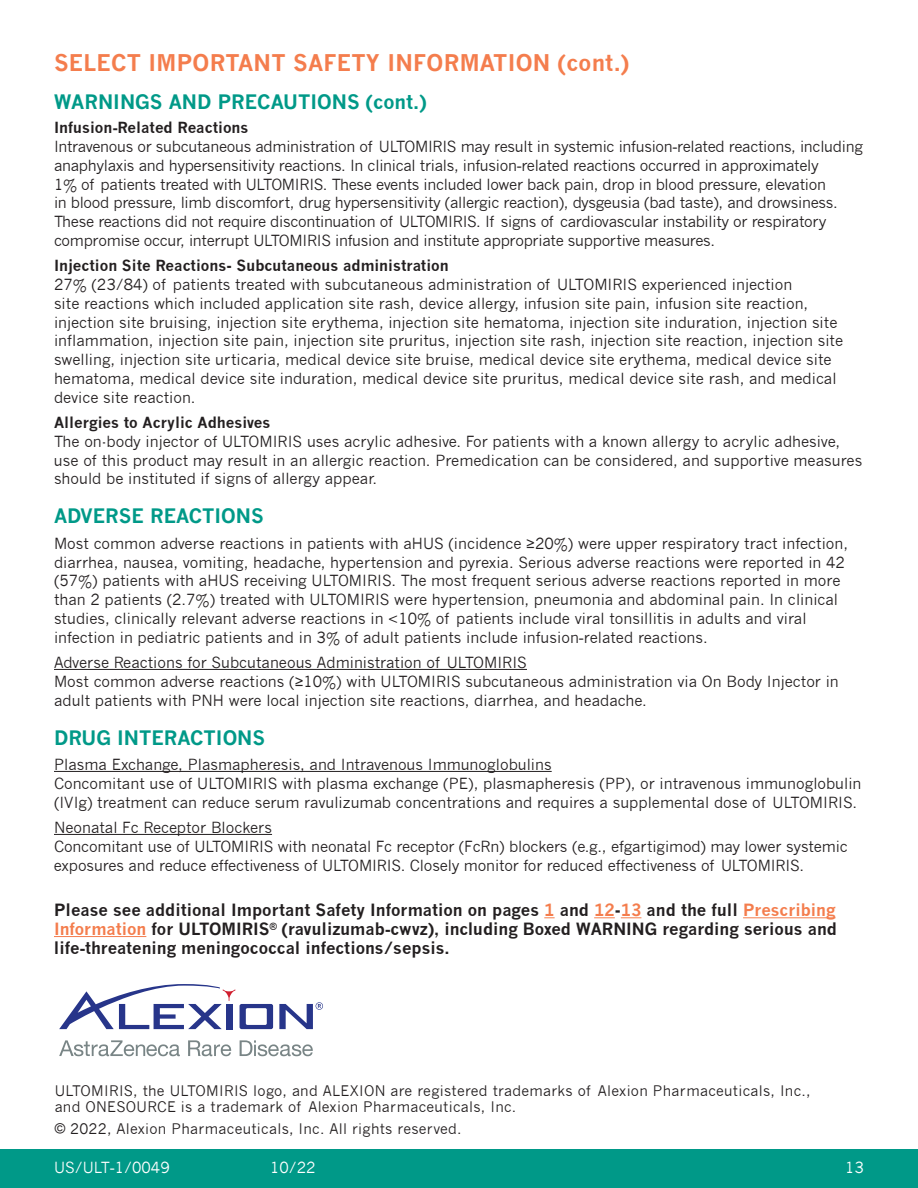
<style>
.page{position:relative;width:918px;height:1188px;background:#fff}
.page>*{position:absolute;margin:0;border:0;box-sizing:border-box;transform-origin:0 0}
.t1{font:700 22.5px "News Gothic";letter-spacing:.01em;color:#f47d4d}
.t2{font:700 19.5px "News Gothic";color:#098}
.t3{font:700 16.5px/18.8px "News Gothic";color:#231f20;text-align:justify}
.t4{font:15px/18.8px "News Gothic";color:#231f20}
.t5{font:15px/18.8px "News Gothic";letter-spacing:-.02em;color:#231f20}
.t6{font:700 15px "News Gothic";color:#231f20}
.t7{font:15px "News Gothic";color:#fff}
.t8{font:14.25px/16.5px "News Gothic";letter-spacing:.02em;color:#231f20}
.s1{font-weight:700}
.s2{font-family:"Arial";font-weight:700}
.s3{font-family:"Arial"}
.s4{color:#f47d4d}
</style>
<div class="page">
<div style="left:0;top:1150px;width:918px;height:38px;background:#098"></div>
<hr style="left:54px;top:669px;width:473px;height:1px;background:#231f20">
<hr style="left:54px;top:771px;width:498px;height:1px;background:#231f20">
<hr style="left:54px;top:834px;width:218px;height:1px;background:#231f20">
<svg style="left:594px;top:917px;width:21px;height:1px"></svg>
<svg style="left:621px;top:917px;width:20px;height:1px"></svg>
<hr style="left:743px;top:917px;width:92px;height:1px;background:#f47d4d">
<hr style="left:54px;top:936px;width:92px;height:1px;background:#f47d4d">
<svg style="left:59px;top:984px;width:214px;height:45px"></svg>
<svg style="left:279px;top:1002px;width:44px;height:27px"></svg>
<svg style="left:59px;top:1040px;width:121px;height:16px"></svg>
<svg style="left:188px;top:1040px;width:43px;height:16px"></svg>
<svg style="left:240px;top:1040px;width:73px;height:16px"></svg>
<h1 class="t1" style="left:54px;top:49px;width:577px">SELECT IMPORTANT SAFETY INFORMATION (cont.)</h1>
<h2 class="t2" style="left:54px;top:90px;width:374px">WARNINGS AND PRECAUTIONS (cont.)</h2>
<p class="t5" style="left:54px;top:119px;width:810px"><span class="s1">Infusion</span><span class="s2">-</span><span class="s1">Related Reactions<br></span>Intravenous or subcutaneous administration of ULTOMIRIS may result in systemic infusion<span class="s3">-</span>related reactions, including anaphylaxis and hypersensitivity reactions. In clinical trials, infusion<span class="s3">-</span>related reactions occurred in approximately<br>1% of patients treated with ULTOMIRIS. These events included lower back pain, drop in blood pressure, elevation<br>in blood pressure, limb discomfort, drug hypersensitivity (allergic reaction), dysgeusia (bad taste), and drowsiness.<br>These reactions did not require discontinuation of ULTOMIRIS. If signs of cardiovascular instability or respiratory compromise occur, interrupt ULTOMIRIS infusion and institute appropriate supportive measures.</p>
<p class="t6" style="left:54px;top:257px;width:396px">Injection Site Reactions- Subcutaneous administration</p>
<p class="t4" style="left:54px;top:275px;width:791px">27% (23/84) of patients treated with subcutaneous administration of ULTOMIRIS experienced injection<br>site reactions which included application site rash, device allergy, infusion site pain, infusion site reaction, injection site bruising, injection site erythema, injection site hematoma, injection site induration, injection site inflammation, injection site pain, injection site pruritus, injection site rash, injection site reaction, injection site swelling, injection site urticaria, medical device site bruise, medical device site erythema, medical device site hematoma, medical device site induration, medical device site pruritus, medical device site rash, and medical device site reaction.</p>
<p class="t6" style="left:54px;top:414px;width:218px">Allergies to Acrylic Adhesives</p>
<p class="t4" style="left:54px;top:432px;width:810px">The on-body injector of ULTOMIRIS uses acrylic adhesive. For patients with a known allergy to acrylic adhesive, use of this product may result in an allergic reaction. Premedication can be considered, and supportive measures should be instituted if signs of allergy appear.</p>
<h2 class="t2" style="left:54px;top:504px;width:211px">ADVERSE REACTIONS</h2>
<p class="t4" style="left:54px;top:534px;width:796px">Most common adverse reactions in patients with aHUS (incidence ≥20%) were upper respiratory tract infection, diarrhea, nausea, vomiting, headache, hypertension and pyrexia. Serious adverse reactions were reported in 42 (57%) patients with aHUS receiving ULTOMIRIS. The most frequent serious adverse reactions reported in more than 2 patients (2.7%) treated with ULTOMIRIS were hypertension, pneumonia and abdominal pain. In clinical studies, clinically relevant adverse reactions in &lt;10% of patients include viral tonsillitis in adults and viral infection in pediatric patients and in 3% of adult patients include infusion<span class="s3">-</span>related reactions.</p>
<p class="t4" style="left:54px;top:653px;width:786px">Adverse Reactions for Subcutaneous Administration of ULTOMIRIS<br>Most common adverse reactions (≥10%) with ULTOMIRIS subcutaneous administration via On Body Injector in adult patients with PNH were local injection site reactions, diarrhea, and headache.</p>
<h2 class="t2" style="left:54px;top:726px;width:213px">DRUG INTERACTIONS</h2>
<p class="t4" style="left:54px;top:755px;width:809px">Plasma Exchange, Plasmapheresis, and Intravenous Immunoglobulins<br>Concomitant use of ULTOMIRIS with plasma exchange (PE), plasmapheresis (PP), or intravenous immunoglobulin (IVIg) treatment can reduce serum ravulizumab concentrations and requires a supplemental dose of ULTOMIRIS.</p>
<p class="t4" style="left:54px;top:818px;width:795px">Neonatal Fc Receptor Blockers<br>Concomitant use of ULTOMIRIS with neonatal Fc receptor (FcRn) blockers (e.g., efgartigimod) may lower systemic exposures and reduce effectiveness of ULTOMIRIS. Closely monitor for reduced effectiveness of ULTOMIRIS.</p>
<p class="t3" style="left:54px;top:901px;width:785px">Please see additional Important Safety Information on pages <span class="s4">1</span> and <span class="s4">12</span>-<span class="s4">13</span> and the full <span class="s4">Prescribing Information</span> for ULTOMIRIS<sup>®</sup> (ravulizumab<span class="s3">-</span>cwvz), including Boxed WARNING regarding serious and life<span class="s3">-</span>threatening meningococcal infections/sepsis.</p>
<p class="t8" style="left:55px;top:1082px;width:758px">ULTOMIRIS, the ULTOMIRIS logo, and ALEXION are registered trademarks of Alexion Pharmaceuticals, Inc., and ONESOURCE is a trademark of Alexion Pharmaceuticals, Inc.</p>
<p class="t8" style="left:55px;top:1121px;width:409px">© 2022, Alexion Pharmaceuticals, Inc. All rights reserved.</p>
<p class="t7" style="left:54px;top:1159px;width:117px">US/ULT<span class="s3">-</span>1/0049</p>
<p class="t7" style="left:270px;top:1159px;width:47px">10/22</p>
<p class="t7" style="left:845px;top:1159px;width:20px">13</p>
</div>
